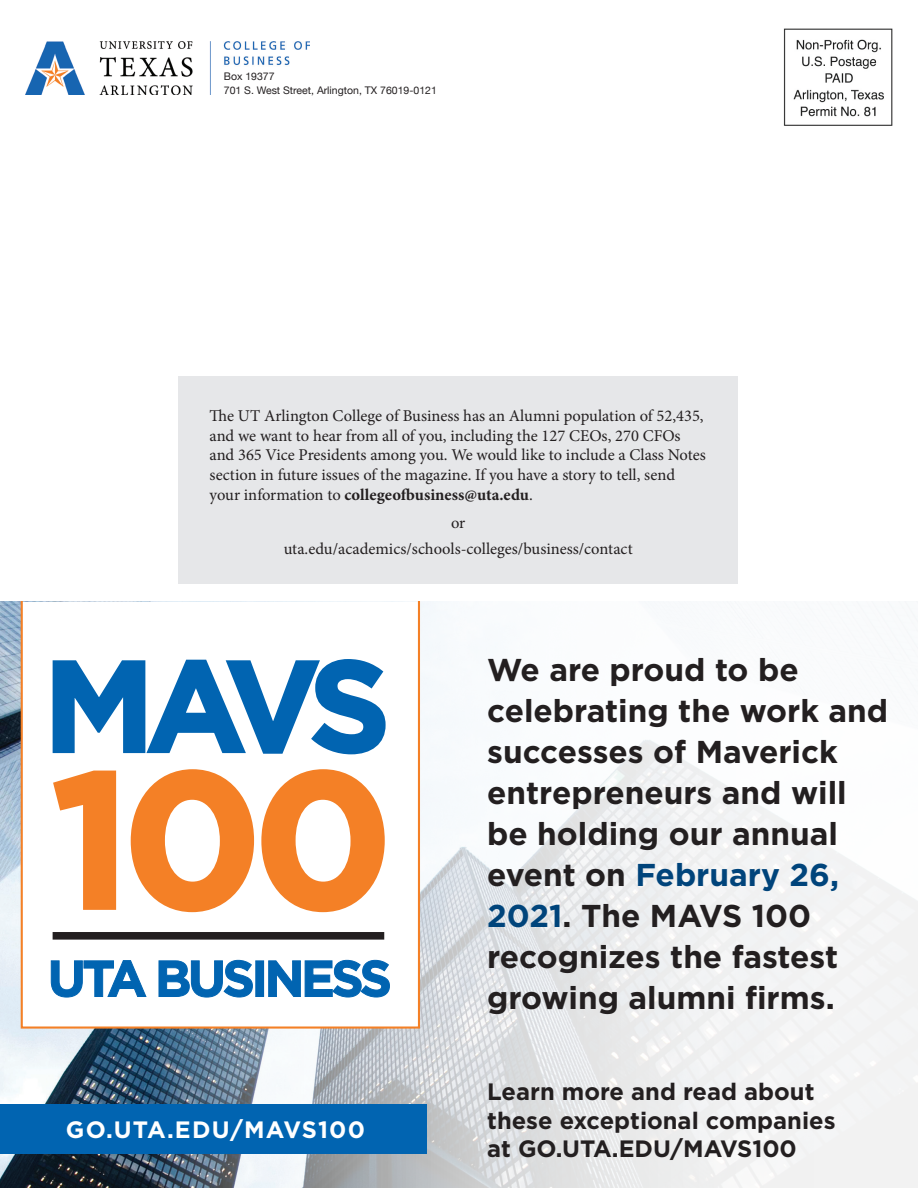
<style>
.page{position:relative;width:918px;height:1188px;background:#fff}
.page>*{position:absolute;margin:0;border:0;box-sizing:border-box;transform-origin:0 0}
.t1{font:700 31.5px/41.1px "Gotham";color:#231f20}
.t2{font:700 23.7px/28.3px "Gotham";color:#231f20}
.t3{font:700 23.7px "Gotham";letter-spacing:.05em;color:#fff}
.t4{font:16.5px/19.8px "Minion Pro";letter-spacing:-.005em;color:#231f20}
.t5{font:10.5px "Helvetica Neue";color:#231f20}
.s1{font-weight:700}
.s2{color:#00447b}
</style>
<div class="page">
<div style="left:178px;top:377px;width:560px;height:207px;background:#e6e7e9"></div>
<img style="left:783px;top:28px;width:110px;height:98px">
<img style="left:25px;top:42px;width:186px;height:53px">
<img style="left:223px;top:42px;width:87px;height:23px">
<img style="left:0;top:602px;width:151px;height:586px">
<svg style="left:151px;top:602px;width:767px;height:586px;fill:#f2f3f4"></svg>
<svg style="left:21px;top:602px;width:399px;height:427px"></svg>
<div style="left:53px;top:932px;width:331px;height:8px;background:#231f20"></div>
<svg style="left:51px;top:659px;width:336px;height:97px"></svg>
<svg style="left:51px;top:768px;width:67px;height:144px"></svg>
<svg style="left:129px;top:767px;width:258px;height:147px"></svg>
<svg style="left:51px;top:960px;width:96px;height:38px"></svg>
<svg style="left:158px;top:959px;width:95px;height:39px"></svg>
<div style="left:256px;top:961px;width:8px;height:36px;background:#0164b1"></div>
<div style="left:255px;top:960px;width:9px;height:37px;border:1px solid #0164b1"></div>
<svg style="left:268px;top:959px;width:122px;height:39px"></svg>
<div style="left:0;top:1104px;width:426px;height:50px;background:#0164b1"></div>
<p class="t5" style="left:224px;top:69px;width:52px">Box 19377</p>
<p class="t5" style="left:224px;top:83px;width:214px">701 S. West Street, Arlington, TX 76019-0121</p>
<p class="t4" style="left:210px;top:406px;width:498px">The UT Arlington College of Business has an Alumni population of 52,435, and we want to hear from all of you, including the 127 CEOs, 270 CFOs and 365 Vice Presidents among you. We would like to include a Class Notes section in future issues of the magazine. If you have a story to tell, send your information to <span class="s1">collegeofbusiness@uta.edu</span>.</p>
<p class="t4" style="left:451px;top:513px;width:16px">or</p>
<p class="t4" style="left:284px;top:539px;width:351px">uta.edu/academics/schools-colleges/business/contact</p>
<p class="t3" style="left:66px;top:1116px;width:301px">GO.UTA.EDU/MAVS100</p>
<p class="t1" style="left:487px;top:648px;width:403px">We are proud to be celebrating the work and successes of Maverick entrepreneurs and will be holding our annual event on <span class="s2">February 26,<br>2021</span>. The MAVS 100 recognizes the fastest growing alumni firms.</p>
<p class="t2" style="left:487px;top:1077px;width:350px">Learn more and read about these exceptional companies at GO.UTA.EDU/MAVS100</p>
</div>
